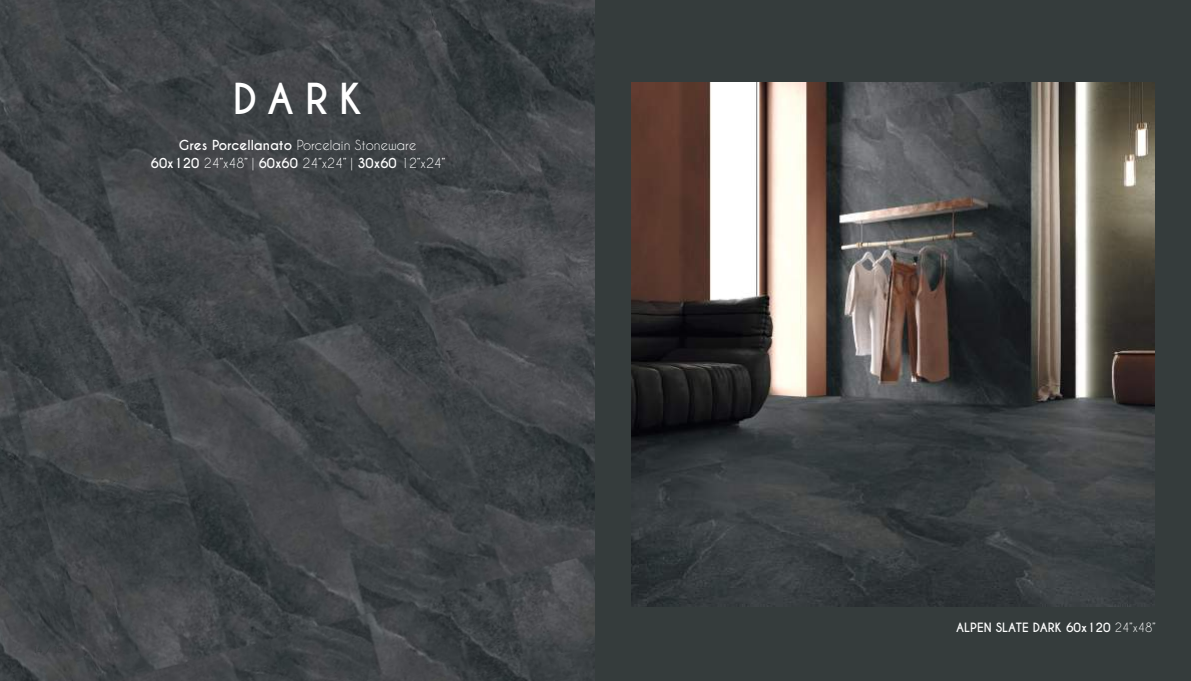
<style>
.page{position:relative;width:1191px;height:681px;background:#fff}
.page>*{position:absolute;margin:0;border:0;box-sizing:border-box;transform-origin:0 0}
.t1{font:700 40px "Caviar Dreams";color:#fff}
.t2{font:13px/18px "Caviar Dreams";color:#fff;text-align:center}
.t3{font:700 12px "Caviar Dreams";color:#fff}
.s1{font-weight:700}
.s2{font-weight:400}
</style>
<div class="page">
<img style="left:0;top:0;width:595px;height:680px">
<div style="left:595px;top:0;width:596px;height:680px;background:#353c3c"></div>
<img style="left:631px;top:82px;width:524px;height:524px">
<h1 class="t1" style="left:233px;top:74px;width:131px">DARK</h1>
<p class="t2" style="left:151px;top:135px;width:296px"><span class="s1">Gres Porcellanato</span> Porcelain Stoneware<br><span class="s1">60x120</span> 24”x48” | <span class="s1">60x60</span> 24”x24” | <span class="s1">30x60</span> 12”x24”</p>
<p class="t3" style="left:956px;top:620px;width:201px">ALPEN SLATE DARK 60x120 <span class="s2">24”x48”</span></p>
</div>
